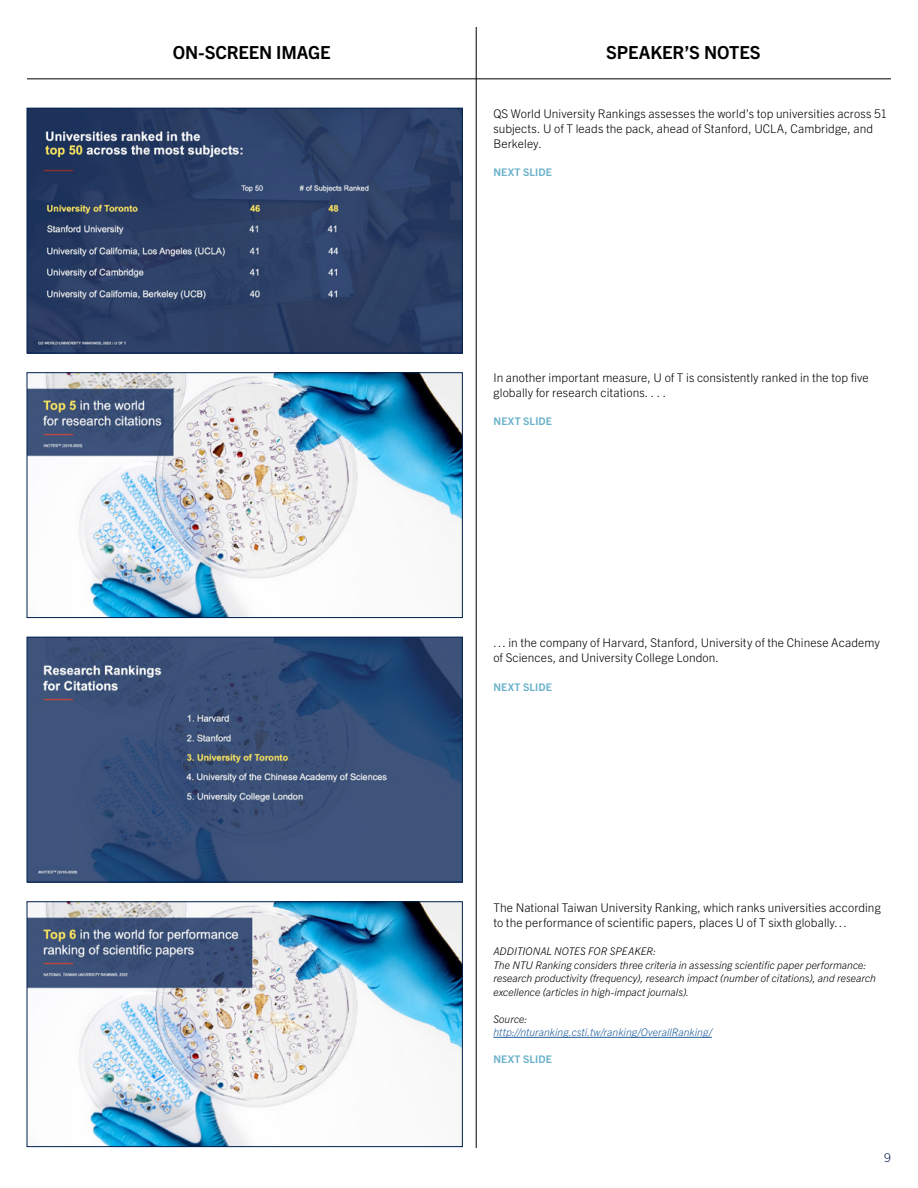
<style>
.page{position:relative;width:918px;height:1188px;background:#fff}
.page>*{position:absolute;margin:0;border:0;box-sizing:border-box;transform-origin:0 0}
.t1{font:700 18px "Trade Gothic Next LT Pro";letter-spacing:-.01em;color:#000}
.t2{font:300 12px/15px "Trade Gothic Next LT Pro";letter-spacing:.005em;color:#000}
.t3{font:300 12px "Trade Gothic Next LT Pro";color:#001f4e}
.t4{font:italic 300 10.5px/13.5px "Trade Gothic Next LT Pro";letter-spacing:.005em;color:#000}
.t5{font:italic 300 10.5px "Trade Gothic Next LT Pro";color:#215e9e}
.t6{font:700 10.5px "Trade Gothic Next LT Pro";letter-spacing:.015em;color:#69b1ca}
</style>
<div class="page">
<hr style="left:27px;top:79px;width:864px;height:1px;background:#000">
<hr style="left:476px;top:27px;width:1px;height:1121px;background:#000">
<img style="left:29px;top:904px;width:431px;height:241px">
<div style="left:27px;top:902px;width:435px;height:245px;border:1px solid #001f4e"></div>
<img style="left:29px;top:639px;width:431px;height:241px">
<div style="left:27px;top:637px;width:435px;height:245px;border:1px solid #001f4e"></div>
<img style="left:29px;top:375px;width:431px;height:241px">
<div style="left:27px;top:373px;width:435px;height:245px;border:1px solid #001f4e"></div>
<hr style="left:493px;top:1037px;width:219px;height:1px;background:#215e9e">
<img style="left:29px;top:110px;width:431px;height:241px">
<div style="left:27px;top:108px;width:435px;height:245px;border:1px solid #001f4e"></div>
<h1 class="t1" style="left:173px;top:40px;width:159px">ON-SCREEN IMAGE</h1>
<h1 class="t1" style="left:606px;top:40px;width:156px">SPEAKER’S NOTES</h1>
<p class="t2" style="left:493px;top:105px;width:395px">QS World University Rankings assesses the world’s top universities across 51 subjects. U of T leads the pack, ahead of Stanford, UCLA, Cambridge, and<br>Berkeley.</p>
<p class="t6" style="left:493px;top:165px;width:60px">NEXT SLIDE</p>
<p class="t2" style="left:494px;top:369px;width:377px">In another important measure, U of T is consistently ranked in the top five globally for research citations. . . .</p>
<p class="t6" style="left:494px;top:414px;width:60px">NEXT SLIDE</p>
<p class="t2" style="left:493px;top:635px;width:388px">… in the company of Harvard, Stanford, University of the Chinese Academy of Sciences, and University College London.</p>
<p class="t6" style="left:493px;top:680px;width:60px">NEXT SLIDE</p>
<p class="t2" style="left:493px;top:899px;width:389px">The National Taiwan University Ranking, which ranks universities according to the performance of scientific papers, places U of T sixth globally…</p>
<p class="t4" style="left:493px;top:944px;width:384px">ADDITIONAL NOTES FOR SPEAKER:<br>The NTU Ranking considers three criteria in assessing scientific paper performance: research productivity (frequency), research impact (number of citations), and research excellence (articles in high-impact journals).</p>
<p class="t4" style="left:493px;top:1012px;width:36px">Source:</p>
<p class="t5" style="left:493px;top:1025px;width:220px">http://nturanking.csti.tw/ranking/OverallRanking/</p>
<p class="t6" style="left:493px;top:1052px;width:60px">NEXT SLIDE</p>
<p class="t3" style="left:884px;top:1149px;width:8px">9</p>
</div>
